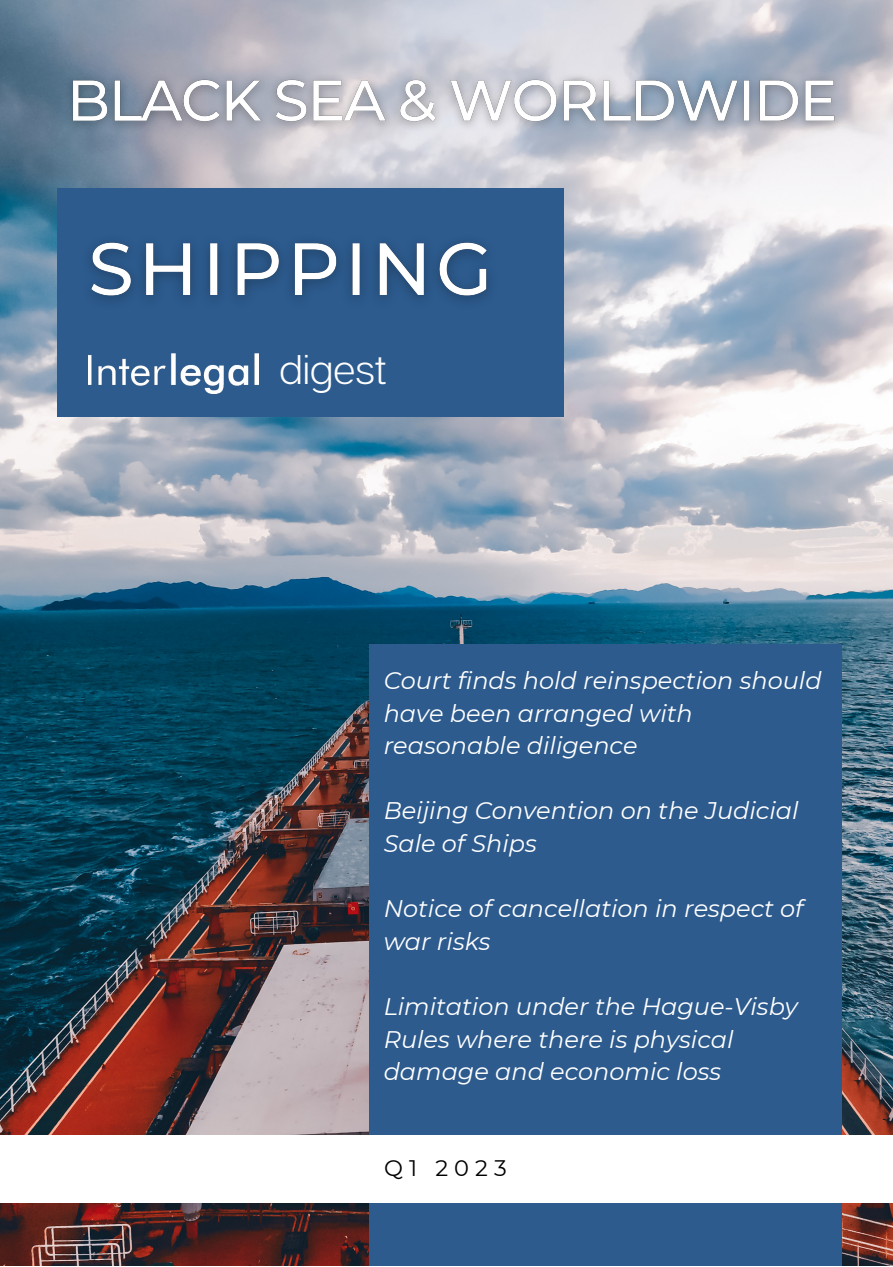
<style>
.page{position:relative;width:893px;height:1267px;background:#fff}
.page>*{position:absolute;margin:0;border:0;box-sizing:border-box;transform-origin:0 0}
.t1{font:300 40.95px "Articulat CF";color:#fff}
.t2{font:italic 24px/32.5px "Montserrat";color:#fff}
.t3{font:22.5px "Montserrat";letter-spacing:.27em;color:#000}
</style>
<div class="page">
<img style="left:0;top:0;width:892px;height:1266px">
<div style="left:369px;top:644px;width:472px;height:622px;background:#2d5b8e"></div>
<div style="left:0;top:1136px;width:892px;height:66px;background:#fff"></div>
<div style="left:57px;top:188px;width:506px;height:228px;background:#2d5b8e"></div>
<img style="left:88px;top:353px;width:170px;height:40px">
<img style="left:89px;top:242px;width:401px;height:60px">
<img style="left:53px;top:52px;width:797px;height:100px">
<h1 class="t1" style="left:279px;top:344px;width:109px">digest</h1>
<p class="t2" style="left:383px;top:664px;width:439px">Court finds hold reinspection should have been arranged with reasonable diligence</p>
<p class="t2" style="left:383px;top:794px;width:416px">Beijing Convention on the Judicial<br>Sale of Ships</p>
<p class="t2" style="left:383px;top:892px;width:421px">Notice of cancellation in respect of war risks</p>
<p class="t2" style="left:383px;top:990px;width:416px">Limitation under the Hague-Visby<br>Rules where there is physical damage and economic loss</p>
<p class="t3" style="left:384px;top:1154px;width:124px">Q1 2023</p>
</div>
